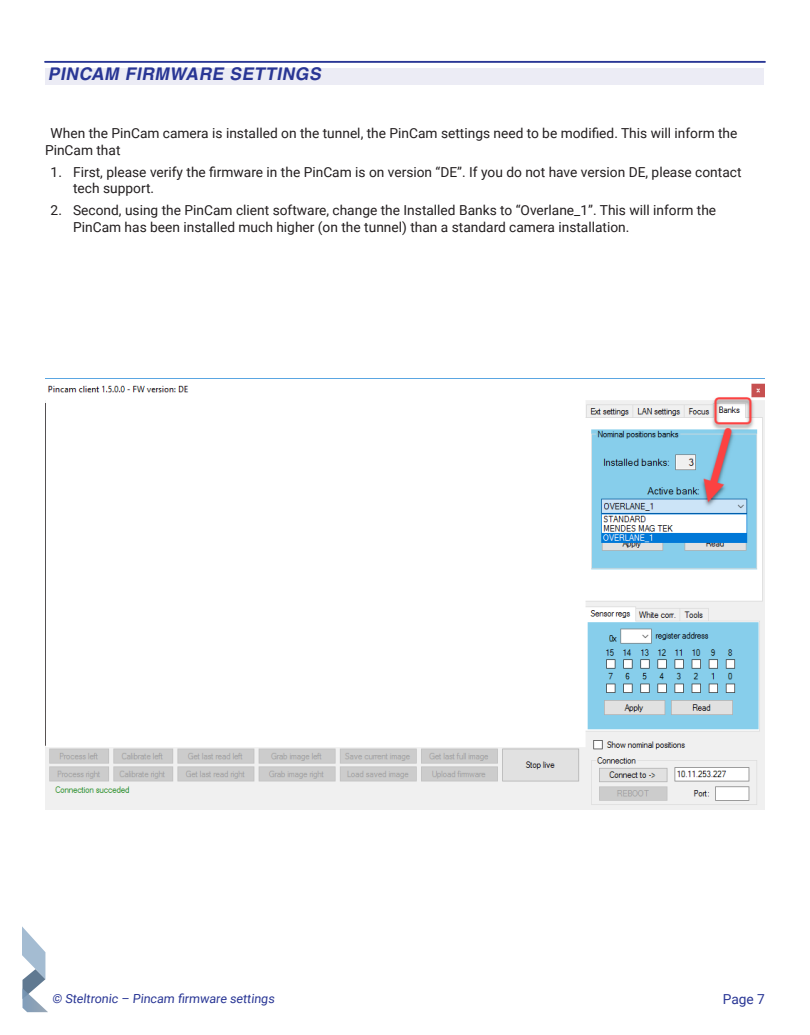
<style>
.page{position:relative;width:810px;height:1035px;background:#fff}
.page>*{position:absolute;margin:0;border:0;box-sizing:border-box;transform-origin:0 0}
.Heading{font:italic 700 17.5px "Helvetica LT Std";color:#293695}
.Body_Text{font:13.75px/16.5px "Roboto";color:#231f20}
.t1{font:13.75px "Roboto";color:#293695}
.t2{font:12.5px "Roboto";color:#293695}
</style>
<div class="page">
<svg style="left:22px;top:926px;width:26px;height:86px"></svg>
<div style="left:46px;top:68px;width:718px;height:17px;background:#ececf5"></div>
<hr style="left:45px;top:61px;width:720px;height:2px;background:#293695">
<img style="left:45px;top:383px;width:720px;height:427px">
<p class="Heading" style="left:48px;top:63px;width:278px">PINCAM FIRMWARE SETTINGS</p>
<p class="Body_Text" style="left:45px;top:124px;width:694px;text-indent:6px">When the PinCam camera is installed on the tunnel, the PinCam settings need to be modified. This will inform the<br>PinCam that</p>
<p class="Body_Text" style="left:73px;top:163px;width:670px;text-indent:-22px">1. First, please verify the firmware in the PinCam is on version “DE”. If you do not have version DE, please contact tech support.</p>
<p class="Body_Text" style="left:73px;top:202px;width:645px;text-indent:-22px">2. Second, using the PinCam client software, change the Installed Banks to “Overlane_1”. This will inform the<br>PinCam has been installed much higher (on the tunnel) than a standard camera installation.</p>
<p class="t2" style="left:52px;top:990px;width:225px">© Steltronic – Pincam firmware settings</p>
<p class="t1" style="left:723px;top:990px;width:44px">Page 7</p>
</div>
